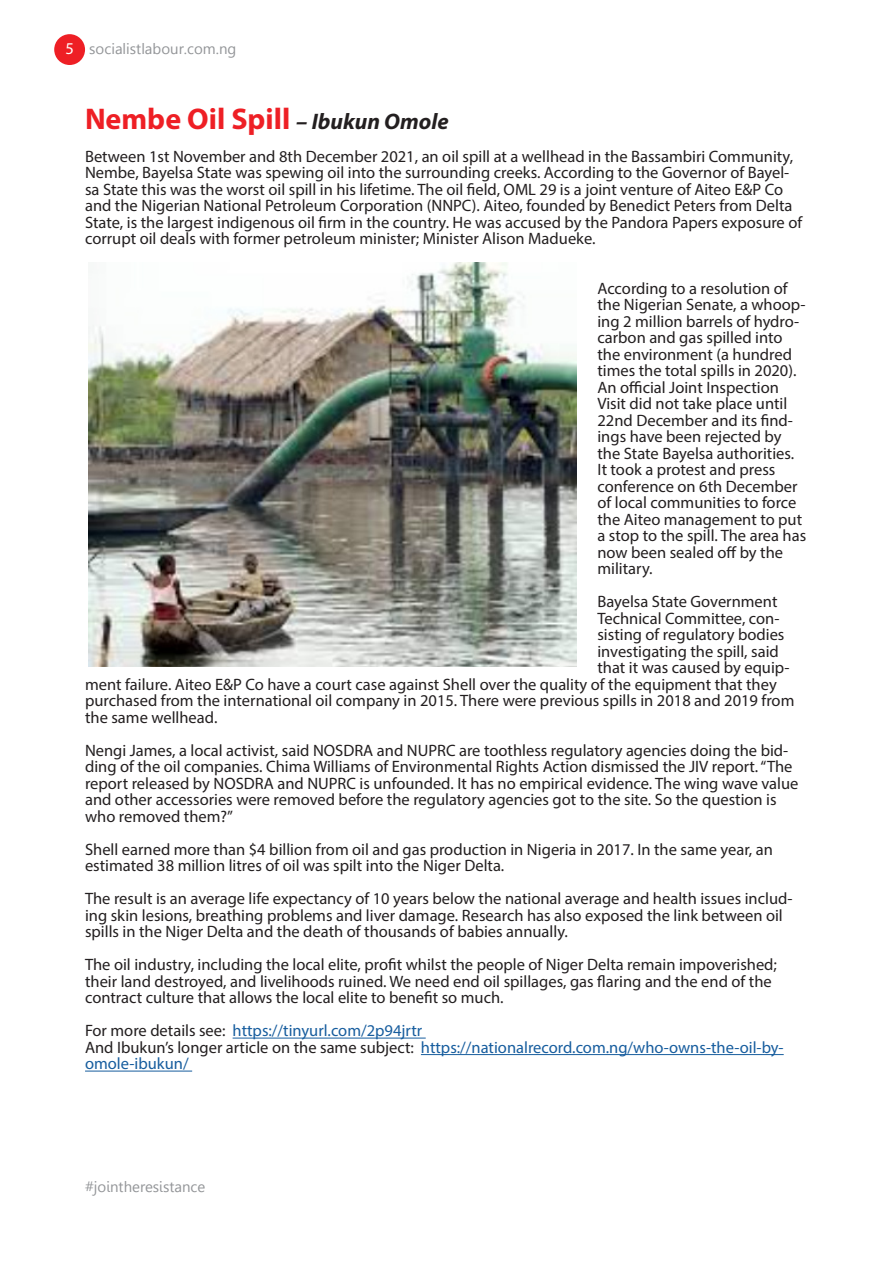
<style>
.page{position:relative;width:893px;height:1263px;background:#fff}
.page>*{position:absolute;margin:0;border:0;box-sizing:border-box;transform-origin:0 0}
.t1{font:700 30px "Myriad Pro";color:#ee1f25}
.t2{font:16.5px/16.5px "Myriad Pro";color:#231f20}
.t3{font:16.5px/16.5px "Myriad Pro";color:#175d9e}
.t4{font:15px "Myanmar Text";color:#939598}
.t5{font:15px "Leelawadee";color:#939598}
.s1{font-family:"Myriad Pro";font-size:16.5px;color:#fff}
.s2{font-style:italic;font-size:22.5px;color:#231f20}
.s3{color:#231f20}
</style>
<div class="page">
<div style="left:54px;top:34px;width:31px;height:31px;background:#ee1f25;border-radius:50%"></div>
<hr style="left:233px;top:1038px;width:193px;height:1px;background:#175d9e">
<hr style="left:421px;top:1054px;width:363px;height:1px;background:#175d9e">
<hr style="left:85px;top:1071px;width:107px;height:1px;background:#175d9e">
<img style="left:89px;top:263px;width:488px;height:403px">
<p class="t4" style="left:65px;top:40px;width:173px"><span class="s1">5</span> socialistlabour.com.ng</p>
<p class="t1" style="left:85px;top:99px;width:365px">Nembe Oil Spill <span class="s2">– Ibukun Omole</span></p>
<p class="t2" style="left:85px;top:148px;width:719px">Between 1st November and 8th December 2021, an oil spill at a wellhead in the Bassambiri Community, Nembe, Bayelsa State was spewing oil into the surrounding creeks. According to the Governor of Bayel&shy;sa State this was the worst oil spill in his lifetime. The oil field, OML 29 is a joint venture of Aiteo E&amp;P Co and the Nigerian National Petroleum Corporation (NNPC). Aiteo, founded by Benedict Peters from Delta State, is the largest indigenous oil firm in the country. He was accused by the Pandora Papers exposure of corrupt oil deals with former petroleum minister; Minister Alison Madueke.</p>
<p class="t2" style="left:597px;top:280px;width:210px">According to a resolution of the Nigerian Senate, a whoop&shy;ing 2 million barrels of hydro&shy;carbon and gas spilled into the environment (a hundred times the total spills in 2020).<br>An official Joint Inspection<br>Visit did not take place until<br>22nd December and its find&shy;ings have been rejected by the State Bayelsa authorities.<br>It took a protest and press conference on 6th December of local communities to force the Aiteo management to put a stop to the spill. The area has now been sealed off by the military.</p>
<p class="t2" style="left:597px;top:593px;width:181px">Bayelsa State Government</p>
<p class="t2" style="left:597px;top:610px;width:184px">Technical Committee, con-</p>
<p class="t2" style="left:597px;top:626px;width:189px">sisting of regulatory bodies</p>
<p class="t2" style="left:597px;top:643px;width:183px">investigating the spill, said</p>
<p class="t2" style="left:597px;top:659px;width:194px">that it was caused by equip-</p>
<p class="t2" style="left:85px;top:676px;width:693px">ment failure. Aiteo E&amp;P Co have a court case against Shell over the quality of the equipment that they</p>
<p class="t2" style="left:85px;top:692px;width:711px">purchased from the international oil company in 2015. There were previous spills in 2018 and 2019 from</p>
<p class="t2" style="left:85px;top:709px;width:134px">the same wellhead.</p>
<p class="t2" style="left:85px;top:742px;width:715px">Nengi James, a local activist, said NOSDRA and NUPRC are toothless regulatory agencies doing the bid&shy;ding of the oil companies. Chima Williams of Environmental Rights Action dismissed the JIV report. “The report released by NOSDRA and NUPRC is unfounded. It has no empirical evidence. The wing wave value and other accessories were removed before the regulatory agencies got to the site. So the question is who removed them?”</p>
<p class="t2" style="left:85px;top:841px;width:689px">Shell earned more than $4 billion from oil and gas production in Nigeria in 2017. In the same year, an estimated 38 million litres of oil was spilt into the Niger Delta.</p>
<p class="t2" style="left:85px;top:890px;width:709px">The result is an average life expectancy of 10 years below the national average and health issues includ&shy;ing skin lesions, breathing problems and liver damage. Research has also exposed the link between oil spills in the Niger Delta and the death of thousands of babies annually.</p>
<p class="t2" style="left:85px;top:956px;width:693px">The oil industry, including the local elite, profit whilst the people of Niger Delta remain impoverished; their land destroyed, and livelihoods ruined. We need end oil spillages, gas flaring and the end of the contract culture that allows the local elite to benefit so much.</p>
<p class="t3" style="left:85px;top:1022px;width:339px"><span class="s3">For more details see:</span> https://tinyurl.com/2p94jrtr</p>
<p class="t3" style="left:85px;top:1039px;width:700px"><span class="s3">And Ibukun’s longer article on the same subject:</span> https://nationalrecord.com.ng/who-owns-the-oil-by&shy;omole-ibukun/</p>
<p class="t5" style="left:85px;top:1178px;width:122px">#jointheresistance</p>
</div>
